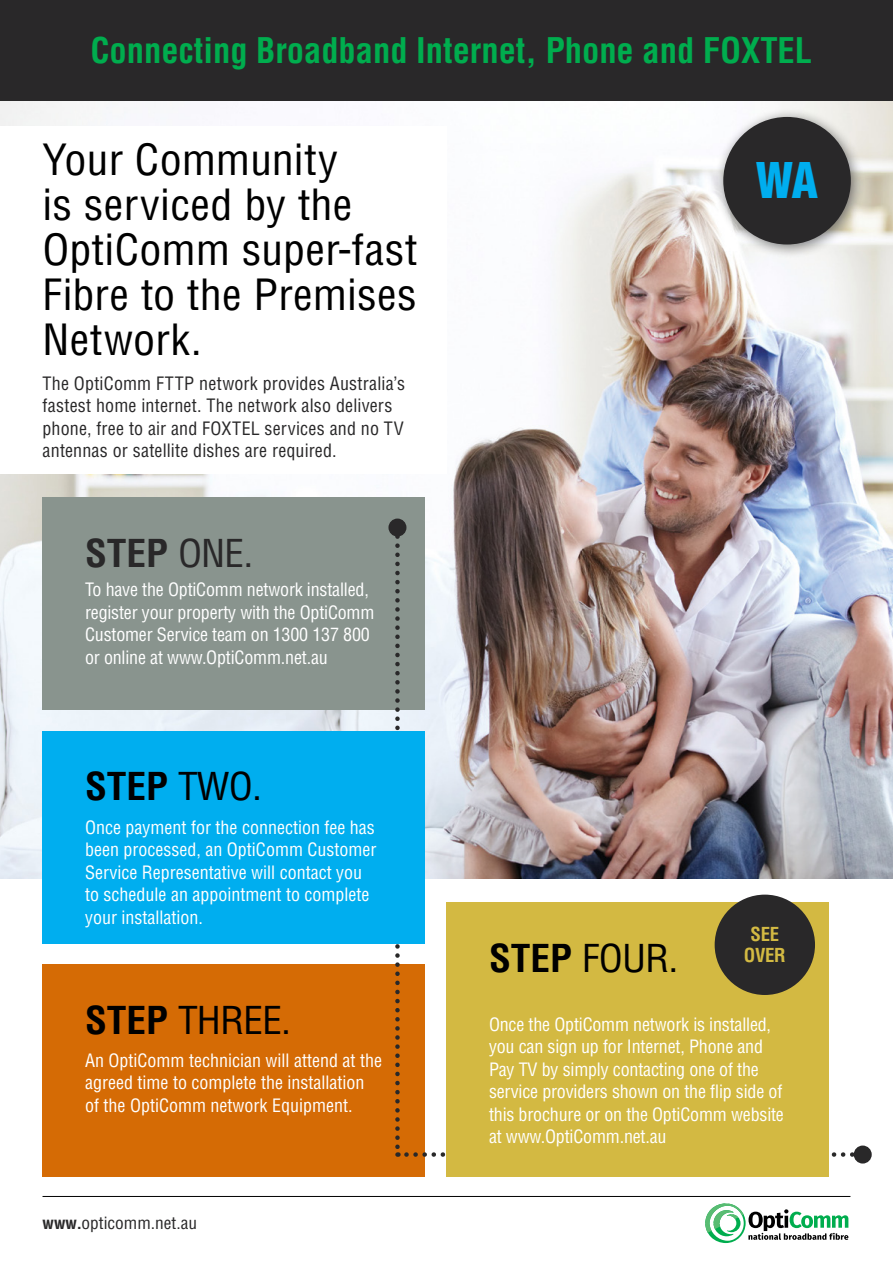
<style>
.page{position:relative;width:893px;height:1263px;background:#fff}
.page>*{position:absolute;margin:0;border:0;box-sizing:border-box;transform-origin:0 0}
.t1{font:900 condensed 48px "Helvetica LT Std";color:#00aeef}
.t2{font:condensed 42px/45px "Helvetica LT Std";letter-spacing:.005em;color:#000;scale:1.05 1}
.t3{font:condensed 37.5px "Helvetica LT Std";letter-spacing:-.02em;color:#000;scale:1.05 1}
.t4{font:700 condensed 37.5px "Helvetica LT Std";color:#292829;scale:1.05 1}
.t5{font:700 condensed 37.5px "Helvetica LT Std";color:#000;scale:1.05 1}
.Body__White{font:700 condensed 34.5px "Helvetica LT Std";color:#00ad4e}
.t6{font:700 condensed 18.75px "Helvetica LT Std";letter-spacing:-.02em;color:#d3ba43}
.t7{font:condensed 18px/22.5px "Helvetica LT Std";letter-spacing:-.01em;color:#fff}
.t8{font:condensed 18px/22.5px "Helvetica LT Std";letter-spacing:.01em;color:#292829}
.t9{font:condensed 16.5px "Helvetica LT Std";color:#292829;scale:1.05 1}
.s1{font-weight:400}
.s2{font-weight:700}
</style>
<div class="page">
<div style="left:43px;top:964px;width:382px;height:213px;background:#d56b05"></div>
<svg style="left:705px;top:1203px;width:143px;height:40px"></svg>
<hr style="left:43px;top:1196px;width:807px;height:1px;background:#000">
<div style="left:0;top:0;width:893px;height:101px;background:#292829"></div>
<img style="left:0;top:101px;width:893px;height:777px">
<div style="left:0;top:126px;width:446px;height:348px;background:#fff"></div>
<div style="left:43px;top:498px;width:382px;height:212px;background:#89948e"></div>
<svg style="left:395px;top:536px;width:5px;height:621px"></svg>
<svg style="left:406px;top:1152px;width:448px;height:5px"></svg>
<div style="left:388px;top:518px;width:18px;height:18px;background:#292829;border-radius:50%"></div>
<div style="left:854px;top:1145px;width:18px;height:18px;background:#292829;border-radius:50%"></div>
<div style="left:43px;top:731px;width:382px;height:212px;background:#00aeef"></div>
<div style="left:446px;top:902px;width:383px;height:275px;background:#d3b942"></div>
<div style="left:715px;top:895px;width:100px;height:100px;background:#292829;border-radius:50%"></div>
<div style="left:713px;top:107px;width:152px;height:152px;background:#000;opacity:.5"></div>
<div style="left:723px;top:117px;width:128px;height:127px;background:#292829;border-radius:50%"></div>
<p class="Body__White" style="left:90px;top:28px;width:723px">Connecting Broadband Internet, Phone and FOXTEL</p>
<p class="t2" style="left:43px;top:137px;width:358px">Your Community<br>is serviced by the<br>OptiComm super-fast<br>Fibre to the Premises<br>Network.</p>
<p class="t8" style="left:43px;top:372px;width:364px">The OptiComm FTTP network provides Australia’s fastest home internet. The network also delivers phone, free to air and FOXTEL services and no TV antennas or satellite dishes are required.</p>
<p class="t4" style="left:85px;top:530px;width:162px">STEP <span class="s1">ONE.</span></p>
<p class="t7" style="left:85px;top:578px;width:291px">To have the OptiComm network installed, register your property with the OptiComm Customer Service team on 1300 137 800 or online at www.OptiComm.net.au</p>
<p class="t5" style="left:85px;top:763px;width:170px">STEP <span class="s1">TWO.</span></p>
<p class="t7" style="left:85px;top:816px;width:293px">Once payment for the connection fee has been processed, an OptiComm Customer Service Representative will contact you to schedule an appointment to complete your installation.</p>
<p class="t3" style="left:85px;top:997px;width:198px"><span class="s2">STEP</span> THREE.</p>
<p class="t7" style="left:85px;top:1049px;width:298px">An OptiComm technician will attend at the agreed time to complete the installation of the OptiComm network Equipment.</p>
<p class="t9" style="left:43px;top:1213px;width:149px"><span class="s2">www.</span>opticomm.net.au</p>
<p class="t1" style="left:756px;top:150px;width:64px">WA</p>
<p class="t3" style="left:489px;top:935px;width:182px"><span class="s2">STEP</span> FOUR.</p>
<p class="t6" style="left:751px;top:923px;width:30px">SEE</p>
<p class="t6" style="left:744px;top:943px;width:43px">OVER</p>
<p class="t7" style="left:489px;top:1013px;width:296px">Once the OptiComm network is installed, you can sign up for Internet, Phone and Pay TV by simply contacting one of the service providers shown on the flip side of this brochure or on the OptiComm website at www.OptiComm.net.au</p>
</div>
